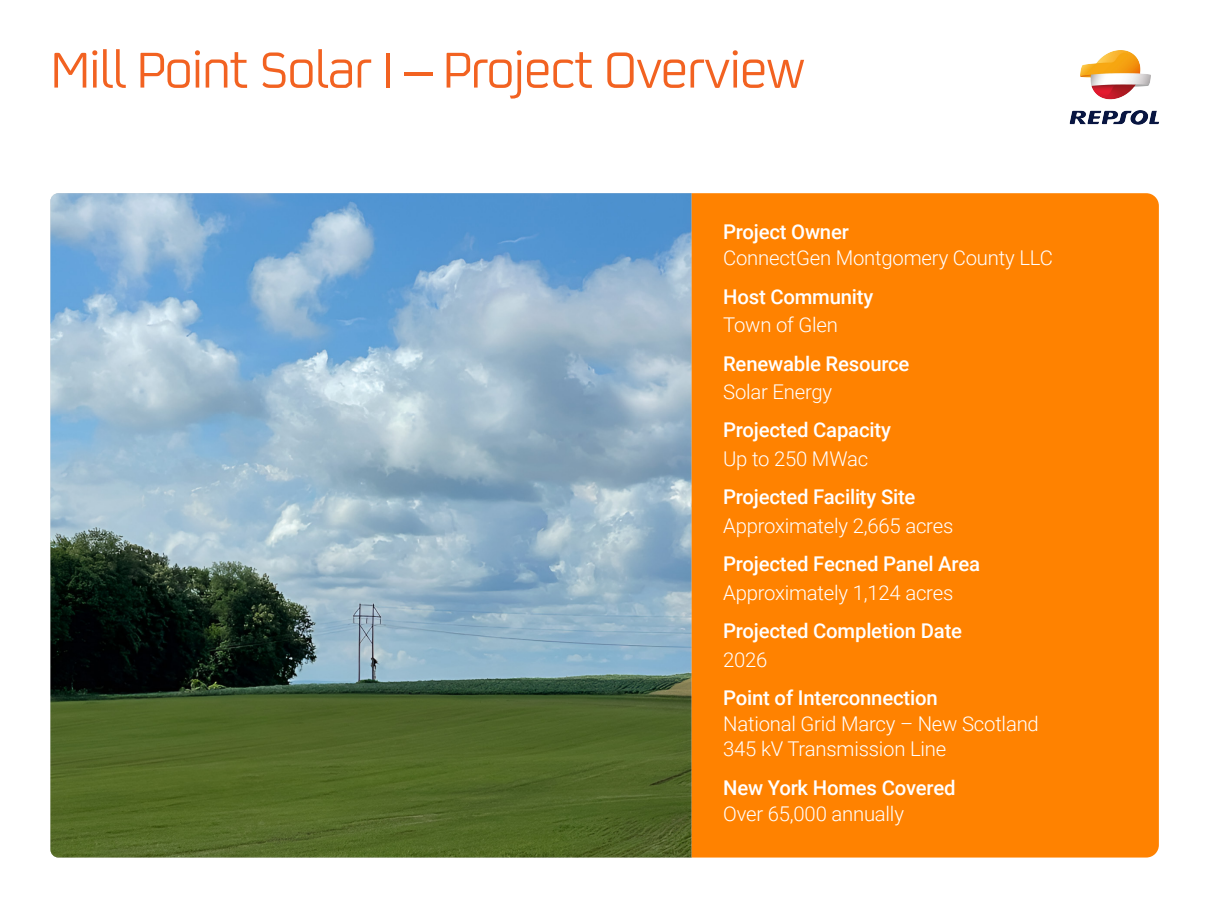
<style>
.page{position:relative;width:1210px;height:908px;background:#fff}
.page>*{position:absolute;margin:0;border:0;box-sizing:border-box;transform-origin:0 0}
.Headers{font:56px "Repsol";letter-spacing:-.025em;color:#f26221}
.body{font:300 20.3px/25.2px "Roboto";letter-spacing:-.01em;color:#fff}
.body-2{font:500 20.3px "Roboto";letter-spacing:-.01em;color:#fff}
</style>
<div class="page">
<img style="left:1069px;top:50px;width:90px;height:75px">
<img style="left:50px;top:193px;width:641px;height:664px">
<div style="left:691px;top:193px;width:467px;height:664px;background:#ff8200"></div>
<p class="Headers" style="left:50px;top:31px;width:756px">Mill Point Solar I – Project Overview</p>
<p class="body-2" style="left:723px;top:218px;width:127px">Project Owner</p>
<p class="body" style="left:723px;top:244px;width:331px">ConnectGen Montgomery County LLC</p>
<p class="body-2" style="left:723px;top:282px;width:152px">Host Community</p>
<p class="body" style="left:723px;top:311px;width:116px">Town of Glen</p>
<p class="body-2" style="left:723px;top:349px;width:188px">Renewable Resource</p>
<p class="body" style="left:723px;top:378px;width:111px">Solar Energy</p>
<p class="body-2" style="left:723px;top:416px;width:169px">Projected Capacity</p>
<p class="body" style="left:723px;top:445px;width:146px">Up to 250 MWac</p>
<p class="body-2" style="left:723px;top:483px;width:194px">Projected Facility Site</p>
<p class="body" style="left:723px;top:512px;width:232px">Approximately 2,665 acres</p>
<p class="body-2" style="left:723px;top:549px;width:258px">Projected Fecned Panel Area</p>
<p class="body" style="left:723px;top:579px;width:232px">Approximately 1,124 acres</p>
<p class="body-2" style="left:723px;top:616px;width:240px">Projected Completion Date</p>
<p class="body" style="left:723px;top:646px;width:46px">2026</p>
<p class="body-2" style="left:723px;top:683px;width:216px">Point of Interconnection</p>
<p class="body" style="left:723px;top:710px;width:317px">National Grid Marcy – New Scotland<br>345 kV Transmission Line</p>
<p class="body-2" style="left:723px;top:773px;width:234px">New York Homes Covered</p>
<p class="body" style="left:723px;top:800px;width:182px">Over 65,000 annually</p>
</div>
